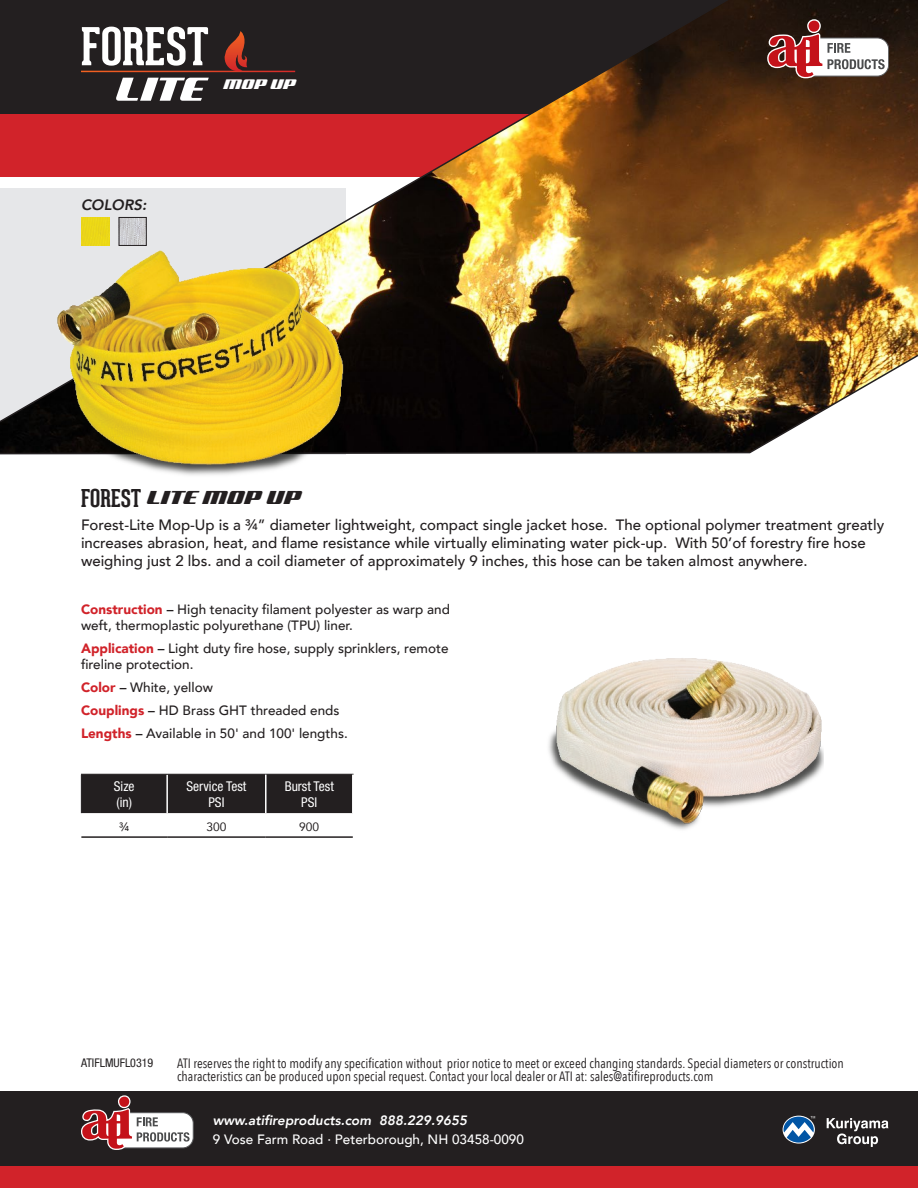
<style>
.page{position:relative;width:918px;height:1188px;background:#fff}
.page>*{position:absolute;margin:0;border:0;box-sizing:border-box;transform-origin:0 0}
.t1{font:700 24px "Geared Slab";color:#231f20}
.t2{font:500 15px/18px "Avenir";color:#231f20}
.t3{font:italic 800 15px "Avenir";color:#231f20}
.t4{font:500 13.5px/16.2px "Avenir";color:#231f20}
.t5{font:13.5px/13.5px "Avenir Next Condensed";color:#231f20}
.t6{font:500 13.5px "Avenir";color:#fff}
.t7{font:italic 800 13.5px "Avenir";color:#fff}
.t8{font:condensed 13.5px/16.2px "Helvetica Neue";color:#fff;text-align:center}
.t9{font:condensed 12px "Helvetica Neue LT Std";color:#231f20}
.t10{font:12px "Avenir";color:#231f20}
.s1{font-weight:900;color:#d1232a}
.s2{font-weight:800}
</style>
<div class="page">
<div style="left:0;top:1091px;width:918px;height:97px;background:#231f20"></div>
<svg style="left:81px;top:1095px;width:112px;height:55px"></svg>
<div style="left:0;top:1166px;width:918px;height:22px;background:#d1232a"></div>
<svg style="left:783px;top:1116px;width:32px;height:28px"></svg>
<svg style="left:784px;top:1116px;width:31px;height:27px"></svg>
<svg style="left:827px;top:1118px;width:61px;height:29px"></svg>
<img style="left:0;top:0;width:918px;height:455px">
<svg style="left:767px;top:19px;width:122px;height:84px"></svg>
<img style="left:121px;top:219px;width:24px;height:25px">
<div style="left:119px;top:217px;width:28px;height:29px;border:1px solid #231f20"></div>
<img style="left:81px;top:217px;width:28px;height:27px">
<img style="left:40px;top:244px;width:321px;height:231px">
<hr style="left:81px;top:71px;width:214px;height:1px;background:#fff">
<svg style="left:224px;top:31px;width:25px;height:40px"></svg>
<svg style="left:116px;top:78px;width:93px;height:23px"></svg>
<svg style="left:82px;top:27px;width:126px;height:39px"></svg>
<div style="left:82px;top:775px;width:270px;height:38px;background:#231f20"></div>
<hr style="left:166px;top:775px;width:2px;height:38px;background:#fff">
<hr style="left:81px;top:774px;width:86px;height:1px;background:#231f20">
<hr style="left:81px;top:775px;width:1px;height:38px;background:#231f20">
<hr style="left:167px;top:774px;width:99px;height:1px;background:#231f20">
<hr style="left:266px;top:774px;width:88px;height:1px;background:#231f20">
<hr style="left:265px;top:775px;width:2px;height:38px;background:#fff">
<hr style="left:81px;top:836px;width:86px;height:2px;background:#231f20">
<hr style="left:167px;top:836px;width:99px;height:2px;background:#231f20">
<hr style="left:266px;top:836px;width:87px;height:2px;background:#231f20">
<img style="left:548px;top:658px;width:276px;height:172px">
<svg style="left:223px;top:79px;width:74px;height:10px"></svg>
<p class="t3" style="left:81px;top:196px;width:67px">COLORS:</p>
<h1 class="t1" style="left:81px;top:483px;width:62px">FOREST</h1>
<p class="t2" style="left:81px;top:515px;width:805px">Forest-Lite Mop-Up is a ¾” diameter lightweight, compact single jacket hose. The optional polymer treatment greatly increases abrasion, heat, and flame resistance while virtually eliminating water pick-up. With 50’of forestry fire hose weighing just 2 lbs. and a coil diameter of approximately 9 inches, this hose can be taken almost anywhere.</p>
<p class="t4" style="left:81px;top:600px;width:371px"><span class="s1">Construction</span> <span class="s2">–</span> High tenacity filament polyester as warp and weft, thermoplastic polyurethane (TPU) liner.</p>
<p class="t4" style="left:81px;top:640px;width:369px"><span class="s1">Application</span> <span class="s2">–</span> Light duty fire hose, supply sprinklers, remote fireline protection.</p>
<p class="t4" style="left:81px;top:675px;width:268px;line-height:23px"><span class="s1">Color</span> <span class="s2">–</span> White, yellow<br><span class="s1">Couplings</span> <span class="s2">–</span> HD Brass GHT threaded ends<br><span class="s1">Lengths</span> <span class="s2">–</span> Available in 50' and 100' lengths.</p>
<p class="t8" style="left:114px;top:778px;width:22px;text-align:left">Size (in)</p>
<p class="t8" style="left:187px;top:778px;width:61px">Service Test<br>PSI</p>
<p class="t8" style="left:285px;top:778px;width:51px">Burst Test<br>PSI</p>
<p class="t10" style="left:119px;top:817px;width:12px">¾</p>
<p class="t10" style="left:206px;top:817px;width:22px">300</p>
<p class="t10" style="left:299px;top:817px;width:22px">900</p>
<p class="t9" style="left:81px;top:1056px;width:74px">ATIFLMUFL0319</p>
<p class="t5" style="left:177px;top:1055px;width:668px">ATI reserves the right to modify any specification without prior notice to meet or exceed changing standards. Special diameters or construction characteristics can be produced upon special request. Contact your local dealer or ATI at: sales@atifireproducts.com</p>
<p class="t7" style="left:213px;top:1112px;width:256px">www.atifireproducts.com 888.229.9655</p>
<p class="t6" style="left:213px;top:1128px;width:313px">9 Vose Farm Road · Peterborough, NH 03458-0090</p>
</div>
